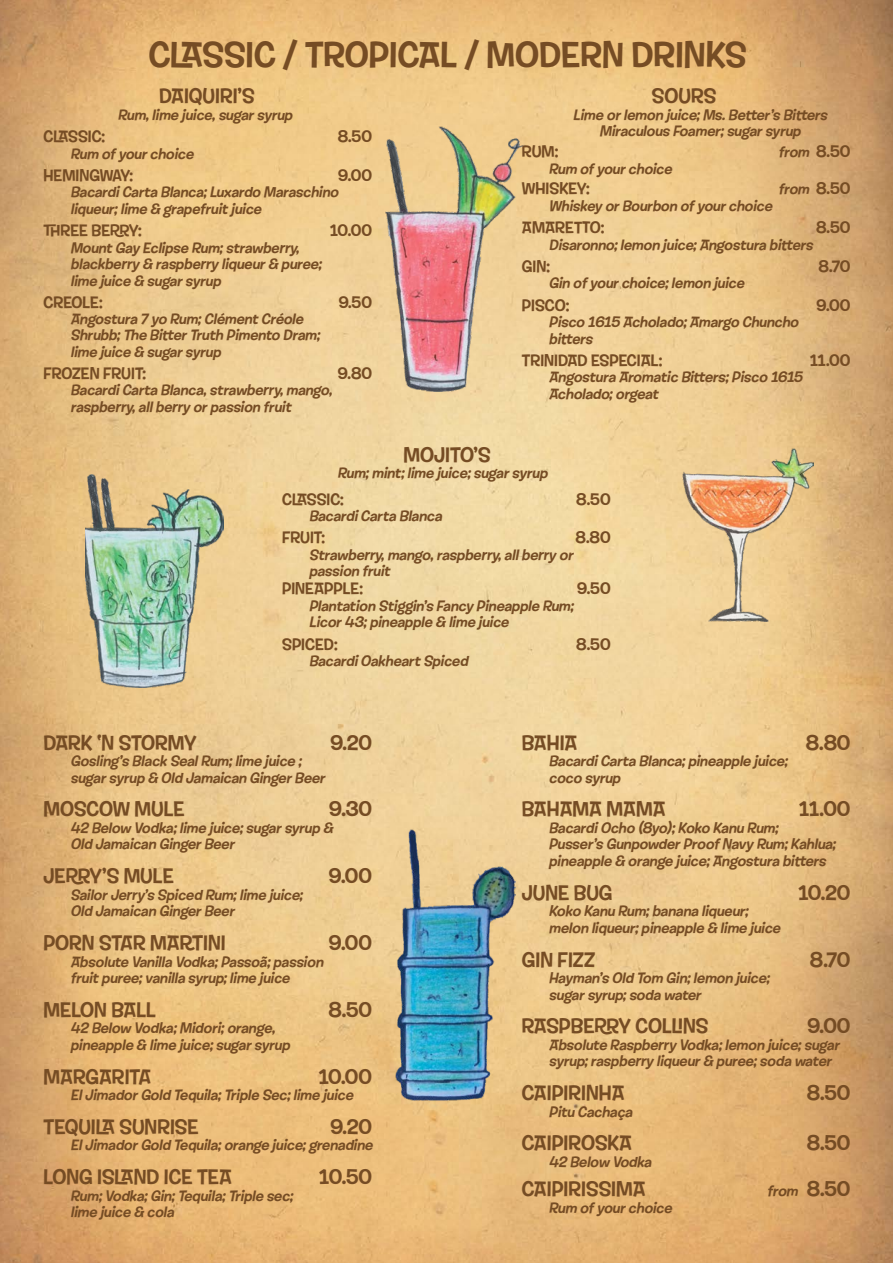
<style>
.page{position:relative;width:893px;height:1263px;background:#fff}
.page>*{position:absolute;margin:0;border:0;box-sizing:border-box;transform-origin:0 0}
.t1{font:36px "Shag Expert Lounge";color:#754c24}
.t2{font:21px "Shag Expert Lounge";color:#754c24}
.t3{font:16.5px "Shag Expert Lounge";color:#754c24}
.t4{font:italic 15px/16.5px "Shag Expert Lounge";color:#754c24}
.s1{font-style:normal;font-size:16.5px}
.s2{font-style:normal;font-size:21px}
</style>
<div class="page">
<img style="left:0;top:0;width:893px;height:1263px">
<img style="left:85px;top:474px;width:139px;height:213px">
<img style="left:393px;top:830px;width:122px;height:273px">
<img style="left:385px;top:126px;width:141px;height:265px">
<img style="left:683px;top:449px;width:130px;height:173px">
<h1 class="t1" style="left:149px;top:35px;width:599px">CLASSIC / TROPICAL / MODERN DRINKS</h1>
<h2 class="t2" style="left:159px;top:84px;width:97px">DAIQUIRI’S</h2>
<p class="t4" style="left:118px;top:107px;width:179px">Rum,lime juice,sugarsyrup</p>
<p class="t3" style="left:44px;top:127px;width:63px">CLASSIC:</p>
<p class="t3" style="left:338px;top:127px;width:36px">8.50</p>
<p class="t4" style="left:70px;top:146px;width:128px">Rum ofyourchoice</p>
<p class="t3" style="left:44px;top:166px;width:91px">HEMINGWAY:</p>
<p class="t3" style="left:338px;top:166px;width:35px">9.00</p>
<p class="t4" style="left:70px;top:184px;width:272px">BacardiCarta Blanca;Luxardo Maraschino liqueur;lime &amp; grapefruit juice</p>
<p class="t3" style="left:44px;top:221px;width:100px">THREE BERRY:</p>
<p class="t3" style="left:330px;top:221px;width:44px">10.00</p>
<p class="t4" style="left:70px;top:240px;width:256px">Mount Gay Eclipse Rum;strawberry, blackberry &amp; raspberry liqueur&amp; puree; lime juice &amp; sugarsyrup</p>
<p class="t3" style="left:44px;top:293px;width:61px">CREOLE:</p>
<p class="t3" style="left:339px;top:293px;width:35px">9.50</p>
<p class="t4" style="left:70px;top:311px;width:254px">Angostura 7 yo Rum;Clément Créole<br>Shrubb;The BitterTruth Pimento Dram; lime juice &amp; sugarsyrup</p>
<p class="t3" style="left:44px;top:364px;width:104px">FROZEN FRUIT:</p>
<p class="t3" style="left:338px;top:364px;width:36px">9.80</p>
<p class="t4" style="left:70px;top:382px;width:266px">BacardiCarta Blanca,strawberry,mango, raspberry,allberry orpassion fruit</p>
<h2 class="t2" style="left:652px;top:84px;width:66px">SOURS</h2>
<p class="t4" style="left:573px;top:107px;width:258px;text-align:center">Lime orlemon juice;Ms.Better’s Bitters<br>Miraculous Foamer;sugarsyrup</p>
<p class="t3" style="left:522px;top:142px;width:38px">RUM:</p>
<p class="t4" style="left:778px;top:144px;width:73px">from <span class="s1">8.50</span></p>
<p class="t4" style="left:549px;top:161px;width:128px">Rum ofyourchoice</p>
<p class="t3" style="left:522px;top:180px;width:69px">WHISKEY:</p>
<p class="t4" style="left:778px;top:181px;width:73px">from <span class="s1">8.50</span></p>
<p class="t4" style="left:549px;top:198px;width:228px">Whiskey orBourbon ofyourchoice</p>
<p class="t3" style="left:522px;top:218px;width:84px">AMARETTO:</p>
<p class="t3" style="left:816px;top:218px;width:36px">8.50</p>
<p class="t4" style="left:549px;top:237px;width:268px">Disaronno;lemon juice;Angostura bitters</p>
<p class="t3" style="left:522px;top:257px;width:30px">GIN:</p>
<p class="t3" style="left:819px;top:257px;width:33px">8.70</p>
<p class="t4" style="left:549px;top:275px;width:200px">Gin ofyourchoice;lemon juice</p>
<p class="t3" style="left:522px;top:296px;width:49px">PISCO:</p>
<p class="t3" style="left:817px;top:296px;width:35px">9.00</p>
<p class="t4" style="left:549px;top:314px;width:254px">Pisco 1615 Acholado;Amargo Chuncho bitters</p>
<p class="t3" style="left:522px;top:351px;width:142px">TRINIDAD ESPECIAL:</p>
<p class="t3" style="left:810px;top:351px;width:42px">11.00</p>
<p class="t4" style="left:549px;top:369px;width:258px">Angostura Aromatic Bitters;Pisco 1615<br>Acholado;orgeat</p>
<h2 class="t2" style="left:403px;top:443px;width:89px">MOJITO’S</h2>
<p class="t4" style="left:337px;top:465px;width:215px">Rum;mint;lime juice;sugarsyrup</p>
<p class="t3" style="left:282px;top:490px;width:63px">CLASSIC:</p>
<p class="t3" style="left:576px;top:490px;width:36px">8.50</p>
<p class="t4" style="left:309px;top:508px;width:137px">BacardiCarta Blanca</p>
<p class="t3" style="left:282px;top:528px;width:44px">FRUIT:</p>
<p class="t3" style="left:576px;top:528px;width:37px">8.80</p>
<p class="t4" style="left:309px;top:547px;width:268px">Strawberry,mango,raspberry,allberry or passion fruit</p>
<p class="t3" style="left:282px;top:579px;width:82px">PINEAPPLE:</p>
<p class="t3" style="left:577px;top:579px;width:35px">9.50</p>
<p class="t4" style="left:309px;top:598px;width:269px">Plantation Stiggin’s Fancy Pineapple Rum;<br>Licor43;pineapple &amp; lime juice</p>
<p class="t3" style="left:282px;top:635px;width:57px">SPICED:</p>
<p class="t3" style="left:576px;top:635px;width:36px">8.50</p>
<p class="t4" style="left:309px;top:653px;width:163px">BacardiOakheart Spiced</p>
<h2 class="t2" style="left:44px;top:731px;width:155px">DARK ‘N STORMY</h2>
<h2 class="t2" style="left:330px;top:731px;width:43px">9.20</h2>
<p class="t4" style="left:70px;top:753px;width:259px">Gosling ’s Black SealRum;lime juice ; sugarsyrup &amp; Old Jamaican GingerBeer</p>
<h2 class="t2" style="left:44px;top:797px;width:143px">MOSCOW MULE</h2>
<h2 class="t2" style="left:329px;top:797px;width:44px">9.30</h2>
<p class="t4" style="left:70px;top:820px;width:267px">42 Below Vodka;lime juice;sugarsyrup &amp;<br>Old Jamaican GingerBeer</p>
<h2 class="t2" style="left:44px;top:864px;width:132px">JERRY’S MULE</h2>
<h2 class="t2" style="left:329px;top:864px;width:45px">9.00</h2>
<p class="t4" style="left:70px;top:886px;width:237px">SailorJerry ’s Spiced Rum;lime juice;<br>Old Jamaican GingerBeer</p>
<h2 class="t2" style="left:44px;top:931px;width:184px">PORN STAR MARTINI</h2>
<h2 class="t2" style="left:329px;top:931px;width:45px">9.00</h2>
<p class="t4" style="left:70px;top:953px;width:257px">Absolute Vanilla Vodka;Passoã;passion fruit puree;vanilla syrup;lime juice</p>
<h2 class="t2" style="left:44px;top:998px;width:114px">MELON BALL</h2>
<h2 class="t2" style="left:328px;top:998px;width:45px">8.50</h2>
<p class="t4" style="left:70px;top:1020px;width:224px">42 Below Vodka;Midori;orange, pineapple &amp; lime juice;sugarsyrup</p>
<h2 class="t2" style="left:44px;top:1064px;width:109px">MARGARITA</h2>
<h2 class="t2" style="left:318px;top:1064px;width:55px">10.00</h2>
<p class="t4" style="left:70px;top:1087px;width:287px">ElJimadorGold Tequila;Triple Sec;lime juice</p>
<h2 class="t2" style="left:44px;top:1115px;width:157px">TEQUILA SUNRISE</h2>
<h2 class="t2" style="left:330px;top:1115px;width:43px">9.20</h2>
<p class="t4" style="left:70px;top:1137px;width:307px">ElJimadorGold Tequila;orange juice;grenadine</p>
<h2 class="t2" style="left:44px;top:1165px;width:190px">LONG ISLAND ICE TEA</h2>
<h2 class="t2" style="left:319px;top:1165px;width:55px">10.50</h2>
<p class="t4" style="left:70px;top:1187px;width:227px">Rum;Vodka;Gin;Tequila;Triple sec; lime juice &amp; cola</p>
<h2 class="t2" style="left:522px;top:731px;width:57px">BAHIA</h2>
<h2 class="t2" style="left:806px;top:731px;width:46px">8.80</h2>
<p class="t4" style="left:549px;top:753px;width:243px">BacardiCarta Blanca;pineapple juice; coco syrup</p>
<h2 class="t2" style="left:522px;top:797px;width:145px">BAHAMA MAMA</h2>
<h2 class="t2" style="left:799px;top:797px;width:53px">11.00</h2>
<p class="t4" style="left:549px;top:820px;width:291px">BacardiOcho (8yo);Koko Kanu Rum;<br>Pusser’s GunpowderProofNavy Rum;Kahlua; pineapple &amp; orange juice;Angostura bitters</p>
<h2 class="t2" style="left:522px;top:881px;width:92px">JUNE BUG</h2>
<h2 class="t2" style="left:798px;top:881px;width:54px">10.20</h2>
<p class="t4" style="left:549px;top:903px;width:236px">Koko Kanu Rum;banana liqueur; melon liqueur;pineapple &amp; lime juice</p>
<h2 class="t2" style="left:522px;top:947px;width:75px">GIN FIZZ</h2>
<h2 class="t2" style="left:810px;top:947px;width:42px">8.70</h2>
<p class="t4" style="left:549px;top:970px;width:225px">Hayman’s Old Tom Gin;lemon juice; sugarsyrup;soda water</p>
<h2 class="t2" style="left:522px;top:1014px;width:188px">RASPBERRY COLLINS</h2>
<h2 class="t2" style="left:807px;top:1014px;width:45px">9.00</h2>
<p class="t4" style="left:549px;top:1037px;width:295px">Absolute Raspberry Vodka;lemon juice;sugar syrup;raspberry liqueur&amp; puree;soda water</p>
<h2 class="t2" style="left:522px;top:1081px;width:104px">CAIPIRINHA</h2>
<h2 class="t2" style="left:807px;top:1081px;width:45px">8.50</h2>
<p class="t4" style="left:549px;top:1103px;width:88px">Pitu Cachaça</p>
<h2 class="t2" style="left:522px;top:1131px;width:112px">CAIPIROSKA</h2>
<h2 class="t2" style="left:807px;top:1131px;width:45px">8.50</h2>
<p class="t4" style="left:549px;top:1154px;width:107px">42 Below Vodka</p>
<h2 class="t2" style="left:522px;top:1177px;width:125px">CAIPIRISSIMA</h2>
<p class="t4" style="left:767px;top:1183px;width:85px">from <span class="s2">8.50</span></p>
<p class="t4" style="left:549px;top:1199px;width:128px">Rum ofyourchoice</p>
</div>
